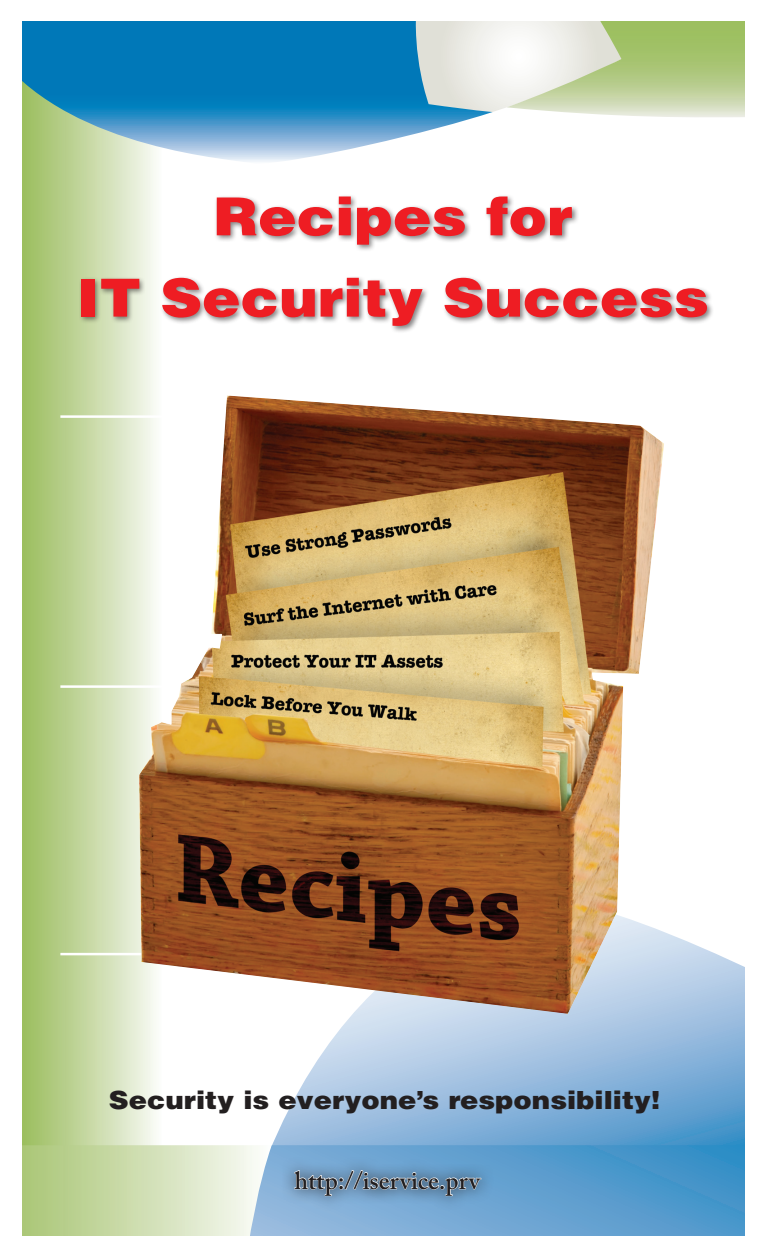
<style>
.page{position:relative;width:765px;height:1260px;background:#fff}
.page>*{position:absolute;margin:0;border:0;box-sizing:border-box;transform-origin:0 0}
.t1{font:900 52.5px/81.2px "Helvetica";color:#ee1d23;text-align:center;scale:1.1 1}
.t2{font:900 25px "Helvetica";color:#231f20;scale:1.1 1}
.t3{font:600 25px "Adobe Caslon Pro";color:#231f20}
</style>
<div class="page">
<svg style="left:272px;top:932px;width:473px;height:213px;background:#a1c2e1"></svg>
<svg style="left:22px;top:164px;width:134px;height:981px;background:#c1d59c"></svg>
<hr style="left:60px;top:415px;width:123px;height:3px;background:#fff">
<hr style="left:60px;top:685px;width:123px;height:3px;background:#fff">
<hr style="left:60px;top:953px;width:123px;height:2px;background:#fff">
<svg style="left:22px;top:1145px;width:228px;height:91px;background:#ceddb0"></svg>
<svg style="left:493px;top:21px;width:252px;height:96px"></svg>
<svg style="left:22px;top:21px;width:471px;height:143px;background:#51a0c4"></svg>
<svg style="left:250px;top:1145px;width:495px;height:91px;background:#64a2d0"></svg>
<div style="left:281px;top:1157px;width:214px;height:53px;background:linear-gradient(to right,#83add4,#659fce)"></div>
<svg style="left:294px;top:1168px;width:187px;height:28px;background:#81a3c0"></svg>
<div style="left:79px;top:195px;width:635px;height:139px;background:#231f20;opacity:.55"></div>
<img style="left:139px;top:395px;width:525px;height:619px">
<h1 class="t1" style="left:77px;top:174px;width:576px">Recipes for<br>IT Security Success</h1>
<p class="t2" style="left:109px;top:1084px;width:503px">Security is everyone’s responsibility!</p>
<p class="t3" style="left:294px;top:1166px;width:187px">http://iservice.prv</p>
</div>
